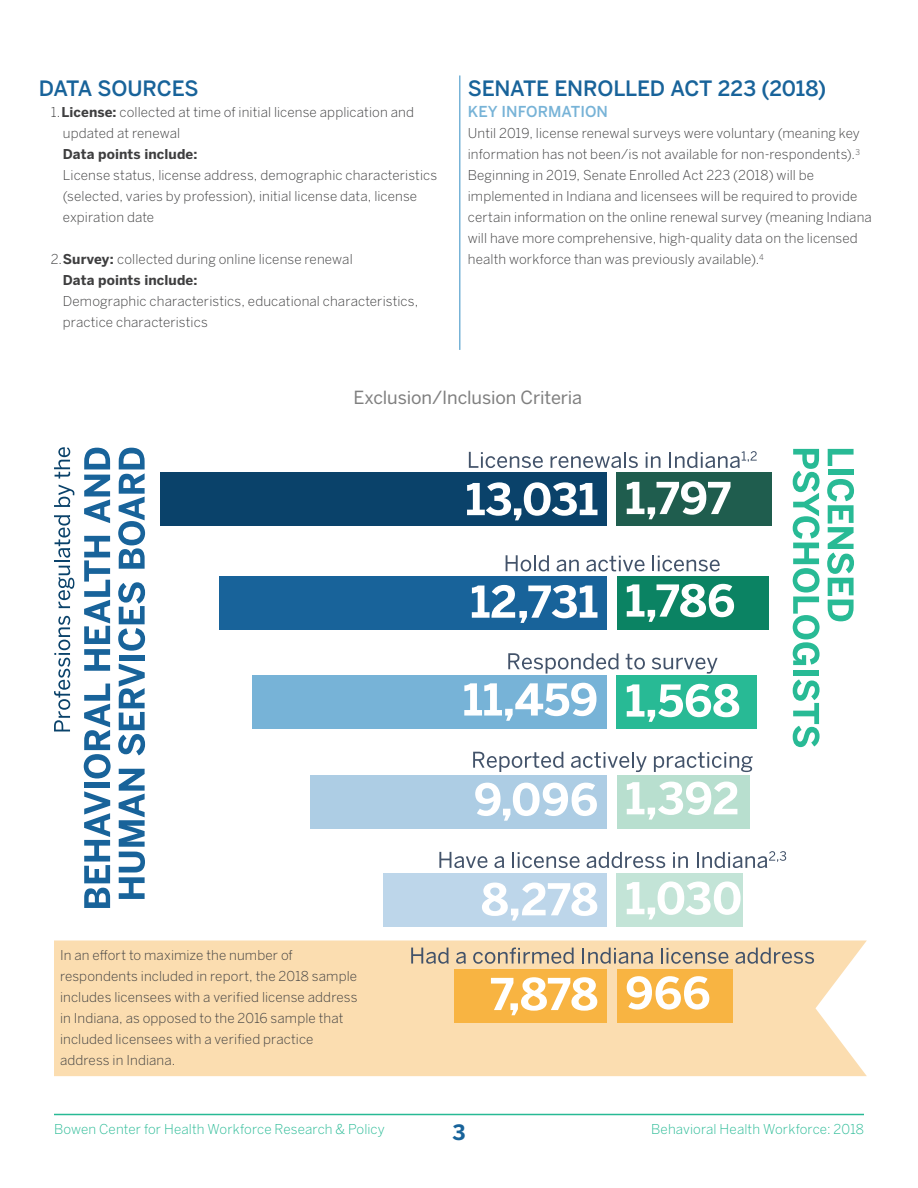
<style>
.page{position:relative;width:918px;height:1188px;background:#fff}
.page>*{position:absolute;margin:0;border:0;box-sizing:border-box;transform-origin:0 0}
.Heading_2{font:500 21px "Benton Sans";letter-spacing:-.01em;color:#18639a}
.t1{font:700 21px "Benton Sans";color:#18639a}
.Graph_Titles{font:18px "Benton Sans";letter-spacing:-.01em;color:#7f7f7f}
.Heading_3{font:500 15px "Benton Sans";color:#77b3d7}
.t2{font:300 13.5px/21px "Benton Sans";letter-spacing:.01em;color:#3e3e3f}
.t3{font:300 13.5px "Benton Sans";letter-spacing:.01em;color:#28ba95}
.s1{font-weight:700}
</style>
<div class="page">
<hr style="left:54px;top:1114px;width:810px;height:1px;background:#28ba95">
<div style="left:54px;top:940px;width:813px;height:136px;background:#fbddb0"></div>
<hr style="left:459px;top:75px;width:1px;height:275px;background:#77b3d7">
<div style="left:161px;top:472px;width:446px;height:54px;background:#0a426a"></div>
<div style="left:311px;top:775px;width:296px;height:54px;background:#adcde4"></div>
<div style="left:383px;top:873px;width:224px;height:54px;background:#bdd6ea"></div>
<div style="left:454px;top:969px;width:153px;height:54px;background:#f8b442"></div>
<div style="left:252px;top:675px;width:355px;height:54px;background:#77b3d7"></div>
<div style="left:219px;top:576px;width:388px;height:54px;background:#18639a"></div>
<div style="left:617px;top:472px;width:155px;height:54px;background:#1f5d4e"></div>
<div style="left:617px;top:775px;width:133px;height:54px;background:#b8dfcf"></div>
<div style="left:617px;top:873px;width:126px;height:54px;background:#c3e4d7"></div>
<div style="left:617px;top:969px;width:115px;height:54px;background:#f8b442"></div>
<div style="left:617px;top:675px;width:140px;height:54px;background:#28ba95"></div>
<div style="left:617px;top:576px;width:151px;height:54px;background:#0b8363"></div>
<svg style="left:467px;top:482px;width:131px;height:38px"></svg>
<svg style="left:627px;top:481px;width:104px;height:38px"></svg>
<svg style="left:627px;top:584px;width:107px;height:38px"></svg>
<svg style="left:627px;top:684px;width:112px;height:38px"></svg>
<svg style="left:627px;top:782px;width:110px;height:38px"></svg>
<svg style="left:627px;top:881px;width:114px;height:38px"></svg>
<svg style="left:627px;top:976px;width:82px;height:34px"></svg>
<svg style="left:472px;top:585px;width:126px;height:38px"></svg>
<svg style="left:464px;top:683px;width:133px;height:38px"></svg>
<svg style="left:475px;top:783px;width:122px;height:38px"></svg>
<svg style="left:482px;top:883px;width:115px;height:38px"></svg>
<svg style="left:491px;top:977px;width:106px;height:38px"></svg>
<svg style="left:469px;top:452px;width:74px;height:16px"></svg>
<svg style="left:551px;top:452px;width:87px;height:16px"></svg>
<svg style="left:646px;top:452px;width:14px;height:16px"></svg>
<svg style="left:669px;top:451px;width:88px;height:17px"></svg>
<svg style="left:506px;top:555px;width:43px;height:17px"></svg>
<svg style="left:557px;top:560px;width:22px;height:11px"></svg>
<svg style="left:586px;top:556px;width:59px;height:16px"></svg>
<svg style="left:652px;top:555px;width:68px;height:17px"></svg>
<svg style="left:828px;top:449px;width:26px;height:17px"></svg>
<div style="left:828px;top:469px;width:26px;height:6px;background:#28ba95"></div>
<svg style="left:827px;top:479px;width:27px;height:142px"></svg>
<svg style="left:793px;top:449px;width:27px;height:216px"></svg>
<div style="left:793px;top:670px;width:26px;height:6px;background:#28ba95"></div>
<svg style="left:793px;top:679px;width:27px;height:68px"></svg>
<svg style="left:84px;top:791px;width:26px;height:117px"></svg>
<div style="left:84px;top:783px;width:26px;height:5px;background:#18639a"></div>
<svg style="left:84px;top:684px;width:27px;height:95px"></svg>
<svg style="left:84px;top:536px;width:26px;height:135px"></svg>
<svg style="left:84px;top:475px;width:26px;height:48px"></svg>
<svg style="left:84px;top:448px;width:26px;height:21px"></svg>
<svg style="left:119px;top:769px;width:26px;height:130px"></svg>
<svg style="left:118px;top:664px;width:27px;height:91px"></svg>
<div style="left:119px;top:655px;width:26px;height:5px;background:#18639a"></div>
<svg style="left:118px;top:582px;width:27px;height:69px"></svg>
<svg style="left:118px;top:448px;width:27px;height:121px"></svg>
<svg style="left:508px;top:653px;width:111px;height:21px"></svg>
<svg style="left:626px;top:654px;width:19px;height:15px"></svg>
<svg style="left:652px;top:658px;width:66px;height:16px"></svg>
<svg style="left:473px;top:752px;width:91px;height:20px"></svg>
<svg style="left:571px;top:752px;width:76px;height:20px"></svg>
<svg style="left:654px;top:752px;width:99px;height:20px"></svg>
<svg style="left:439px;top:852px;width:48px;height:16px"></svg>
<svg style="left:494px;top:856px;width:10px;height:12px"></svg>
<svg style="left:512px;top:852px;width:68px;height:16px"></svg>
<svg style="left:587px;top:852px;width:78px;height:16px"></svg>
<svg style="left:673px;top:852px;width:15px;height:16px"></svg>
<svg style="left:697px;top:851px;width:89px;height:17px"></svg>
<svg style="left:411px;top:948px;width:38px;height:16px"></svg>
<svg style="left:456px;top:952px;width:10px;height:12px"></svg>
<svg style="left:473px;top:948px;width:101px;height:16px;background:#c9b79c"></svg>
<svg style="left:583px;top:948px;width:70px;height:16px"></svg>
<svg style="left:661px;top:948px;width:67px;height:16px"></svg>
<svg style="left:735px;top:948px;width:79px;height:16px"></svg>
<svg style="left:54px;top:616px;width:16px;height:115px"></svg>
<svg style="left:54px;top:515px;width:20px;height:93px"></svg>
<svg style="left:54px;top:485px;width:20px;height:22px"></svg>
<svg style="left:54px;top:447px;width:16px;height:32px"></svg>
<p class="Heading_2" style="left:39px;top:75px;width:161px">DATA SOURCES</p>
<p class="t2" style="left:63px;top:102px;width:376px;text-indent:-12px">1.<span class="s1">License:</span> collected at time of initial license application and updated at renewal<br><span class="s1">Data points include:<br></span>License status, license address, demographic characteristics (selected, varies by profession), initial license data, license expiration date</p>
<p class="t2" style="left:63px;top:249px;width:357px;text-indent:-12px">2.<span class="s1">Survey:</span> collected during online license renewal<br><span class="s1">Data points include:<br></span>Demographic characteristics, educational characteristics, practice characteristics</p>
<p class="Heading_2" style="left:468px;top:75px;width:360px">SENATE ENROLLED ACT 223 (2018)</p>
<p class="Heading_3" style="left:468px;top:102px;width:142px">KEY INFORMATION</p>
<p class="t2" style="left:468px;top:123px;width:394px">Until 2019, license renewal surveys were voluntary (meaning key information has not been/is not available for non-respondents).<sup>3</sup></p>
<p class="t2" style="left:468px;top:165px;width:406px">Beginning in 2019, Senate Enrolled Act 223 (2018) will be implemented in Indiana and licensees will be required to provide certain information on the online renewal survey (meaning Indiana will have more comprehensive, high-quality data on the licensed health workforce than was previously available).<sup>4</sup></p>
<p class="Graph_Titles" style="left:353px;top:387px;width:230px">Exclusion/Inclusion Criteria</p>
<p class="t2" style="left:60px;top:945px;width:299px">In an effort to maximize the number of respondents included in report, the 2018 sample includes licensees with a verified license address in Indiana, as opposed to the 2016 sample that included licensees with a verified practice address in Indiana.</p>
<p class="t3" style="left:54px;top:1121px;width:332px">Bowen Center for Health Workforce Research &amp; Policy</p>
<h1 class="t1" style="left:452px;top:1119px;width:15px">3</h1>
<p class="t3" style="left:651px;top:1121px;width:214px">Behavioral Health Workforce: 2018</p>
</div>
